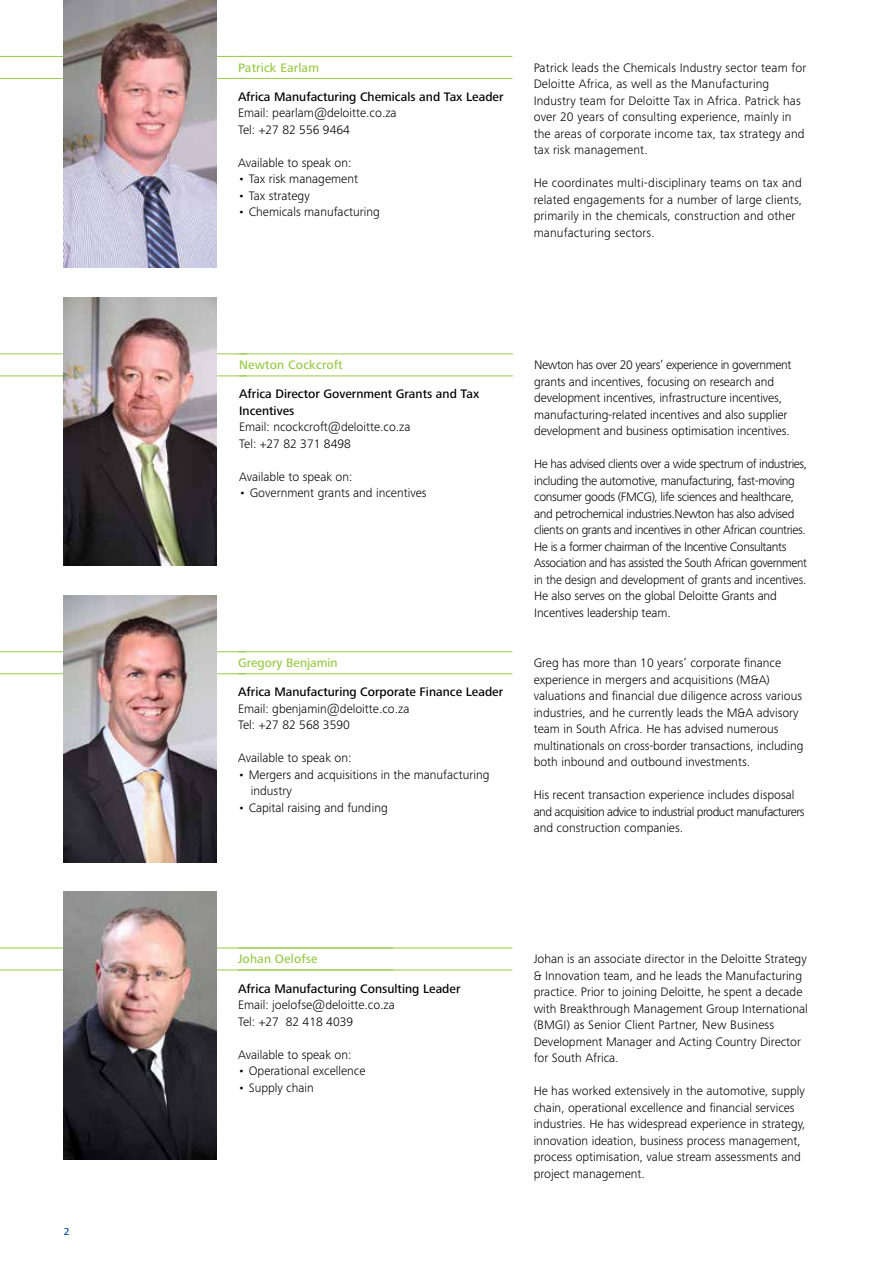
<style>
.page{position:relative;width:893px;height:1263px;background:#fff}
.page>*{position:absolute;margin:0;border:0;box-sizing:border-box;transform-origin:0 0}
.t1{font:300 12.75px/16.5px "Frutiger Next Pro";color:#000}
.t2{font:300 12.75px/16.5px "Frutiger Next Pro";letter-spacing:-.03em;color:#000}
.t3{font:500 12.75px/16.5px "Frutiger Next Pro";color:#000}
.t4{font:500 12.75px "Frutiger Next Pro";letter-spacing:.01em;color:#99ca49}
.t5{font:500 10.5px "Frutiger Next Pro";color:#004a94}
</style>
<div class="page">
<hr style="left:0;top:947px;width:393px;height:1px;background:#99ca49">
<hr style="left:0;top:969px;width:393px;height:1px;background:#99ca49">
<hr style="left:0;top:651px;width:246px;height:1px;background:#99ca49">
<hr style="left:0;top:673px;width:246px;height:1px;background:#99ca49">
<hr style="left:0;top:56px;width:246px;height:1px;background:#99ca49">
<hr style="left:0;top:78px;width:246px;height:1px;background:#99ca49">
<hr style="left:0;top:353px;width:247px;height:1px;background:#99ca49">
<hr style="left:0;top:375px;width:247px;height:1px;background:#99ca49">
<img style="left:64px;top:0;width:153px;height:268px">
<hr style="left:238px;top:56px;width:274px;height:1px;background:#99ca49">
<hr style="left:238px;top:78px;width:274px;height:1px;background:#99ca49">
<img style="left:64px;top:298px;width:153px;height:268px">
<hr style="left:239px;top:353px;width:274px;height:1px;background:#99ca49">
<hr style="left:239px;top:375px;width:274px;height:1px;background:#99ca49">
<img style="left:64px;top:595px;width:153px;height:267px">
<hr style="left:238px;top:651px;width:274px;height:1px;background:#99ca49">
<hr style="left:238px;top:673px;width:274px;height:1px;background:#99ca49">
<img style="left:64px;top:892px;width:153px;height:268px">
<hr style="left:238px;top:947px;width:274px;height:1px;background:#99ca49">
<hr style="left:238px;top:969px;width:274px;height:1px;background:#99ca49">
<p class="t5" style="left:64px;top:1225px;width:7px">2</p>
<p class="t4" style="left:238px;top:60px;width:82px">Patrick Earlam</p>
<p class="t3" style="left:238px;top:88px;width:267px">Africa Manufacturing Chemicals and Tax Leader</p>
<p class="t1" style="left:238px;top:105px;width:160px">Email: pearlam@deloitte.co.za<br>Tel: +27 82 556 9464</p>
<p class="t1" style="left:238px;top:154px;width:115px">Available to speak on:</p>
<p class="t1" style="left:238px;top:171px;width:121px">• Tax risk management</p>
<p class="t1" style="left:238px;top:187px;width:73px">• Tax strategy</p>
<p class="t1" style="left:238px;top:204px;width:143px">• Chemicals manufacturing</p>
<p class="t1" style="left:534px;top:59px;width:274px">Patrick leads the Chemicals Industry sector team for Deloitte Africa, as well as the Manufacturing Industry team for Deloitte Tax in Africa. Patrick has over 20 years of consulting experience, mainly in the areas of corporate income tax, tax strategy and tax risk management.</p>
<p class="t1" style="left:534px;top:175px;width:270px">He coordinates multi-disciplinary teams on tax and related engagements for a number of large clients, primarily in the chemicals, construction and other manufacturing sectors.</p>
<p class="t4" style="left:239px;top:358px;width:105px">Newton Cockcroft</p>
<p class="t3" style="left:239px;top:386px;width:241px">Africa Director Government Grants and Tax<br>Incentives</p>
<p class="t1" style="left:239px;top:419px;width:173px">Email: ncockcroft@deloitte.co.za<br>Tel: +27 82 371 8498</p>
<p class="t1" style="left:239px;top:468px;width:115px">Available to speak on:</p>
<p class="t1" style="left:239px;top:485px;width:189px">• Government grants and incentives</p>
<p class="t4" style="left:238px;top:655px;width:101px">Gregory Benjamin</p>
<p class="t3" style="left:238px;top:684px;width:267px">Africa Manufacturing Corporate Finance Leader</p>
<p class="t1" style="left:238px;top:700px;width:173px">Email: gbenjamin@deloitte.co.za<br>Tel: +27 82 568 3590</p>
<p class="t1" style="left:238px;top:750px;width:115px">Available to speak on:</p>
<p class="t1" style="left:251px;top:766px;width:240px;text-indent:-13px">• Mergers and acquisitions in the manufacturing industry</p>
<p class="t1" style="left:238px;top:799px;width:151px">• Capital raising and funding</p>
<p class="t1" style="left:534px;top:357px;width:259px">Newton has over 20 years’ experience in government grants and incentives, focusing on research and development incentives, infrastructure incentives, manufacturing-related incentives and also supplier development and business optimisation incentives.</p>
<p class="t2" style="left:534px;top:456px;width:275px">He has advised clients over a wide spectrum of industries, including the automotive, manufacturing, fast-moving consumer goods (FMCG), life sciences and healthcare, and petrochemical industries.Newton has also advised clients on grants and incentives in other African countries.<br>He is a former chairman of the Incentive Consultants Association and has assisted the South African government in the design and development of grants and incentives.<br>He also serves on the global Deloitte Grants and Incentives leadership team.</p>
<p class="t1" style="left:534px;top:654px;width:271px">Greg has more than 10 years’ corporate finance experience in mergers and acquisitions (M&amp;A) valuations and financial due diligence across various industries, and he currently leads the M&amp;A advisory team in South Africa. He has advised numerous multinationals on cross-border transactions, including both inbound and outbound investments.</p>
<p class="t1" style="left:534px;top:786px;width:273px">His recent transaction experience includes disposal and acquisition advice to industrial product manufacturers and construction companies.</p>
<p class="t4" style="left:238px;top:952px;width:81px">Johan Oelofse</p>
<p class="t3" style="left:238px;top:980px;width:224px">Africa Manufacturing Consulting Leader</p>
<p class="t1" style="left:238px;top:996px;width:158px">Email: joelofse@deloitte.co.za<br>Tel: +27 82 418 4039</p>
<p class="t1" style="left:238px;top:1046px;width:115px">Available to speak on:</p>
<p class="t1" style="left:238px;top:1062px;width:129px">• Operational excellence</p>
<p class="t1" style="left:238px;top:1079px;width:77px">• Supply chain</p>
<p class="t1" style="left:534px;top:951px;width:276px">Johan is an associate director in the Deloitte Strategy &amp; Innovation team, and he leads the Manufacturing practice. Prior to joining Deloitte, he spent a decade with Breakthrough Management Group International (BMGI) as Senior Client Partner, New Business Development Manager and Acting Country Director for South Africa.</p>
<p class="t1" style="left:534px;top:1083px;width:273px">He has worked extensively in the automotive, supply chain, operational excellence and financial services industries. He has widespread experience in strategy, innovation ideation, business process management, process optimisation, value stream assessments and project management.</p>
</div>
